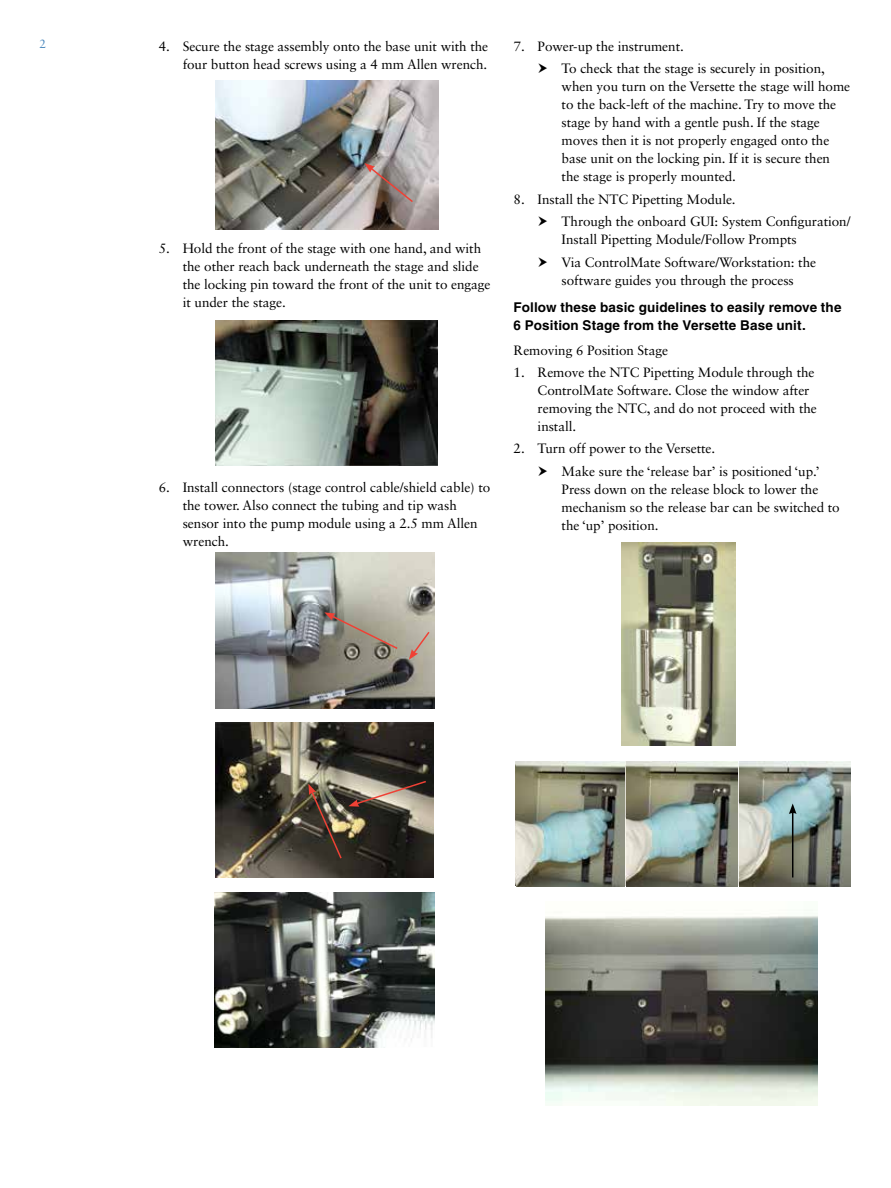
<style>
.page{position:relative;width:891px;height:1188px;background:#fff}
.page>*{position:absolute;margin:0;border:0;box-sizing:border-box;transform-origin:0 0}
.t1{font:13.5px/18px "Sabon LT Std";letter-spacing:-.005em;color:#000}
.t2{font:700 13.5px/18px "Helvetica LT Std";letter-spacing:.01em;color:#000}
.t3{font:12px "Sabon LT Std";color:#4f8abe}
</style>
<div class="page">
<img style="left:216px;top:81px;width:222px;height:148px">
<img style="left:215px;top:893px;width:219px;height:154px">
<svg style="left:364px;top:163px;width:51px;height:41px;background:#9c8a85"></svg>
<img style="left:216px;top:321px;width:221px;height:145px">
<img style="left:516px;top:761px;width:109px;height:125px">
<img style="left:627px;top:761px;width:110px;height:125px">
<img style="left:740px;top:762px;width:110px;height:124px">
<hr style="left:792px;top:812px;width:1px;height:66px;background:#000">
<svg style="left:789px;top:804px;width:8px;height:10px"></svg>
<img style="left:621px;top:542px;width:114px;height:203px">
<img style="left:216px;top:553px;width:218px;height:155px">
<img style="left:216px;top:723px;width:218px;height:155px">
<svg style="left:324px;top:612px;width:75px;height:38px;background:#9a9082"></svg>
<img style="left:308px;top:780px;width:120px;height:80px">
<svg style="left:409px;top:630px;width:22px;height:30px"></svg>
<img style="left:545px;top:916px;width:273px;height:189px">
<p class="t3" style="left:40px;top:37px;width:8px">2</p>
<p class="t1" style="left:159px;top:37px;width:331px;text-align:right">4. Secure the stage assembly onto the base unit with the four button head screws using a 4 mm Allen wrench.</p>
<p class="t1" style="left:183px;top:239px;width:309px;text-indent:-24px">5. Hold the front of the stage with one hand, and with the other reach back underneath the stage and slide the locking pin toward the front of the unit to engage it under the stage.</p>
<p class="t1" style="left:183px;top:478px;width:309px;text-indent:-24px">6. Install connectors (stage control cable/shield cable) to the tower. Also connect the tubing and tip wash sensor into the pump module using a 2.5 mm Allen wrench.</p>
<p class="t1" style="left:562px;top:35px;width:265px;line-height:22.5px;text-indent:-48px">7. Power-up the instrument.<br>To check that the stage is securely in position,</p>
<p class="t1" style="left:562px;top:77px;width:290px">when you turn on the Versette the stage will home to the back-left of the machine. Try to move the stage by hand with a gentle push. If the stage moves then it is not properly engaged onto the base unit on the locking pin. If it is secure then the stage is properly mounted.</p>
<p class="t1" style="left:562px;top:188px;width:290px;line-height:22.5px;text-indent:-48px">8. Install the NTC Pipetting Module.<br>Through the onboard GUI: System Configuration/</p>
<p class="t1" style="left:562px;top:228px;width:256px;line-height:22.5px">Install Pipetting Module/Follow Prompts<br>Via ControlMate Software/Workstation: the</p>
<p class="t1" style="left:562px;top:271px;width:234px">software guides you through the process</p>
<p class="t2" style="left:514px;top:298px;width:329px">Follow these basic guidelines to easily remove the<br>6 Position Stage from the Versette Base unit.</p>
<p class="t1" style="left:514px;top:341px;width:156px">Removing 6 Position Stage</p>
<p class="t1" style="left:538px;top:363px;width:281px;text-indent:-24px">1. Remove the NTC Pipetting Module through the ControlMate Software. Close the window after removing the NTC, and do not proceed with the install.</p>
<p class="t1" style="left:562px;top:437px;width:259px;line-height:22.5px;text-indent:-48px">2. Turn off power to the Versette.<br>Make sure the ‘release bar’ is positioned ‘up.’</p>
<p class="t1" style="left:562px;top:480px;width:280px">Press down on the release block to lower the mechanism so the release bar can be switched to the ‘up’ position.</p>
</div>
